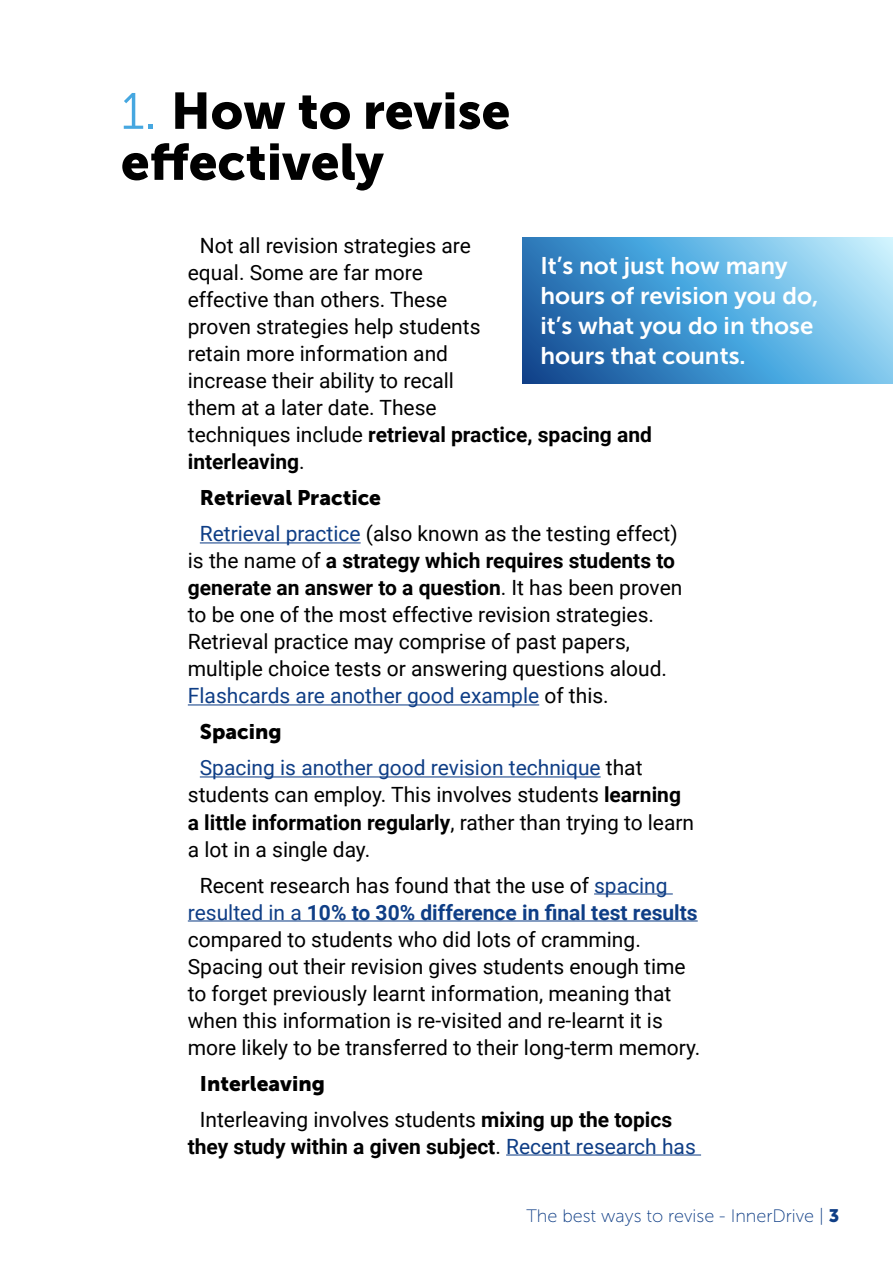
<style>
.page{position:relative;width:893px;height:1263px;background:#fff}
.page>*{position:absolute;margin:0;border:0;box-sizing:border-box;transform-origin:0 0}
.t1{font:51px/51px "Museo Sans 900";color:#000}
.t2{font:24px/30px "Museo Sans 700";color:#fff}
.t3{font:21px/27px "Roboto";color:#000}
.t4{font:700 21px/27px "Roboto";color:#000;text-align:center}
.t5{font:21px "Museo Sans 900";color:#000}
.t6{font:18px "Museo Sans 100";color:#0f3e86}
.s1{font-family:"Museo Sans 300";color:#46a7e0}
.s2{font-weight:700}
.s3{color:#0f3e86}
.s4{font-weight:700;color:#0f3e86}
.s5{font-weight:400}
.s6{font-weight:400;color:#0f3e86}
.s7{font-family:"Museo Sans 900"}
</style>
<div class="page">
<hr style="left:200px;top:542px;width:161px;height:1px;background:#0f3e86">
<hr style="left:188px;top:704px;width:351px;height:1px;background:#0f3e86">
<hr style="left:200px;top:776px;width:401px;height:1px;background:#0f3e86">
<hr style="left:594px;top:893px;width:79px;height:1px;background:#0f3e86">
<hr style="left:188px;top:920px;width:510px;height:1px;background:#0f3e86">
<hr style="left:506px;top:1154px;width:195px;height:1px;background:#0f3e86">
<svg style="left:522px;top:238px;width:371px;height:145px;background:#55a1d4"></svg>
<h1 class="t1" style="left:121px;top:85px;width:391px"><span class="s1">1.</span> H ow to revise effectively</h1>
<p class="t3" style="left:188px;top:232px;width:466px;text-indent:12px">Not all revision strategies are<br>equal. Some are far more<br>effective than others. These<br>proven strategies help students<br>retain more information and<br>increase their ability to recall<br>them at a later date. These<br>techniques include <span class="s2">retrieval practice, spacing and interleaving</span>.</p>
<p class="t5" style="left:200px;top:486px;width:183px">Retrieval Practice</p>
<p class="t3" style="left:188px;top:520px;width:496px;text-indent:12px"><span class="s3">Retrieval practice</span> (also known as the testing effect) is the name of <span class="s2">a strategy which requires students to generate an answer to a question</span>. It has been proven to be one of the most effective revision strategies.<br>Retrieval practice may comprise of past papers, multiple choice tests or answering questions aloud.<br><span class="s3">Flashcards are another good example</span> of this.</p>
<p class="t5" style="left:200px;top:720px;width:83px">Spacing</p>
<p class="t3" style="left:188px;top:754px;width:508px;text-indent:12px"><span class="s3">Spacing is another good revision technique</span> that students can employ. This involves students <span class="s2">learning a little information regularly</span>, rather than trying to learn a lot in a single day.</p>
<p class="t3" style="left:188px;top:871px;width:514px;text-indent:12px">Recent research has found that the use of <span class="s3">spacing resulted in a</span> <span class="s4">10% to 30% difference in final test results </span>compared to students who did lots of cramming.<br>Spacing out their revision gives students enough time to forget previously learnt information, meaning that when this information is re-visited and re-learnt it is more likely to be transferred to their long-term memory.</p>
<p class="t5" style="left:200px;top:1071px;width:127px">I nterleaving</p>
<p class="t4" style="left:188px;top:1105px;width:510px"><span class="s5">Interleaving involves students</span> mixing up the topics they study within a given subject<span class="s5">.</span> <span class="s6">Recent research has</span></p>
<p class="t2" style="left:540px;top:250px;width:279px">It’s not just how many hours of revision you do, it’s what you do in those hours that counts.</p>
<p class="t6" style="left:526px;top:1207px;width:315px">The best ways to revise - InnerDrive | <span class="s7">3</span></p>
</div>
